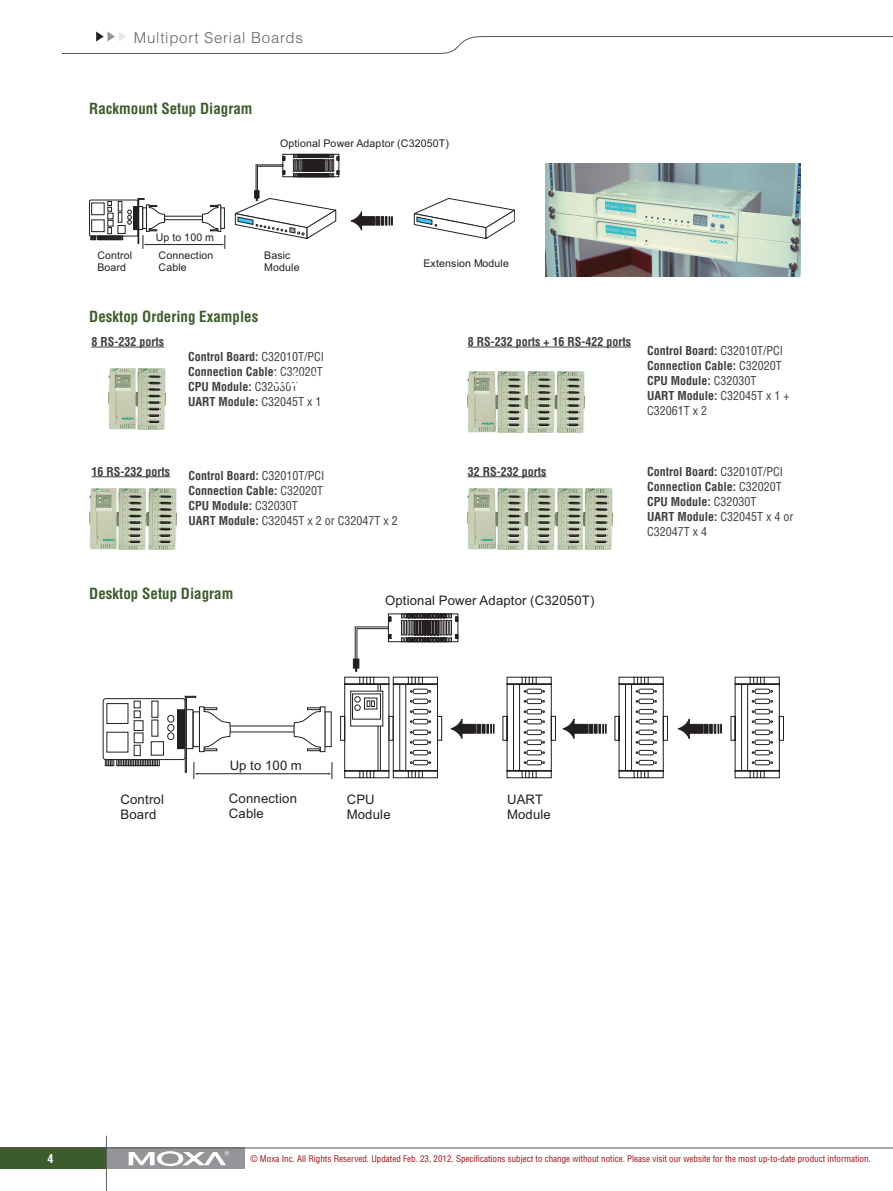
<style>
.page{position:relative;width:893px;height:1191px;background:#fff}
.page>*{position:absolute;margin:0;border:0;box-sizing:border-box;transform-origin:0 0}
.t1{font:700 condensed 15px "Helvetica";color:#3c5d2b}
.t2{font:300 15px "Helvetica";letter-spacing:.05em;color:#636366}
.t3{font:13.2px/14.7px "Arial";letter-spacing:.015em;color:#231f20}
.copy_bold_regular{font:700 condensed 12px "Helvetica";color:#3e3e3f}
.copy_bold_regular-2{font:condensed 12px/15px "Helvetica";color:#3e3e3f}
.t4{font:700 condensed 12px "Helvetica";color:#fff}
.t5{font:10.65px/11.9px "Arial";letter-spacing:.015em;color:#231f20}
.certification_notice{font:condensed 9px "Helvetica";color:#9a1317}
.s1{font-weight:400}
.s2{font-weight:700}
</style>
<div class="page">
<div style="left:0;top:1147px;width:106px;height:22px;background:#3c5d2b"></div>
<div style="left:106px;top:1147px;width:138px;height:22px;background:#939598"></div>
<hr style="left:0;top:1147px;width:893px;height:1px;background:#57585a">
<svg style="left:129px;top:1151px;width:100px;height:15px"></svg>
<hr style="left:106px;top:1135px;width:1px;height:56px;background:#59595c">
<svg style="left:61px;top:32px;width:832px;height:22px"></svg>
<hr style="left:91px;top:347px;width:73px;height:1px;background:#3e3e3f">
<hr style="left:91px;top:476px;width:79px;height:1px;background:#3e3e3f">
<hr style="left:468px;top:347px;width:163px;height:1px;background:#3e3e3f">
<hr style="left:468px;top:476px;width:78px;height:1px;background:#3e3e3f">
<svg style="left:89px;top:154px;width:426px;height:95px"></svg>
<img style="left:546px;top:163px;width:255px;height:113px">
<svg style="left:563px;top:718px;width:43px;height:21px"></svg>
<svg style="left:678px;top:718px;width:43px;height:21px"></svg>
<svg style="left:502px;top:676px;width:54px;height:102px"></svg>
<svg style="left:614px;top:676px;width:54px;height:102px"></svg>
<svg style="left:730px;top:676px;width:54px;height:102px"></svg>
<svg style="left:103px;top:696px;width:230px;height:83px"></svg>
<div style="left:388px;top:613px;width:70px;height:29px;border:1px solid #231f20"></div>
<svg style="left:340px;top:614px;width:154px;height:164px"></svg>
<img style="left:89px;top:488px;width:87px;height:61px">
<img style="left:468px;top:371px;width:116px;height:61px">
<img style="left:468px;top:488px;width:144px;height:61px">
<img style="left:109px;top:368px;width:57px;height:61px">
<p class="t2" style="left:134px;top:29px;width:171px">Multiport Serial Boards</p>
<p class="t1" style="left:89px;top:99px;width:165px">Rackmount Setup Diagram</p>
<p class="t5" style="left:280px;top:137px;width:170px">Optional Power Adaptor (C32050T)</p>
<p class="t5" style="left:156px;top:232px;width:60px">Up to 100 m</p>
<p class="t5" style="left:97px;top:249px;width:36px">Control<br>Board</p>
<p class="t5" style="left:159px;top:249px;width:56px">Connection<br>Cable</p>
<p class="t5" style="left:264px;top:249px;width:37px">Basic<br>Module</p>
<p class="t5" style="left:423px;top:258px;width:87px">Extension Module</p>
<p class="t1" style="left:89px;top:307px;width:171px">Desktop Ordering Examples</p>
<p class="copy_bold_regular" style="left:91px;top:334px;width:74px">8 RS-232 ports</p>
<p class="copy_bold_regular" style="left:188px;top:349px;width:138px">Control Board: <span class="s1">C32010T/PCI</span></p>
<p class="copy_bold_regular" style="left:188px;top:364px;width:136px">Connection Cable: <span class="s1">C32020T</span></p>
<p class="copy_bold_regular" style="left:188px;top:379px;width:111px">CPU Module: <span class="s1">C32030T</span></p>
<p class="copy_bold_regular" style="left:188px;top:394px;width:135px">UART Module: <span class="s1">C32045T x 1</span></p>
<p class="copy_bold_regular" style="left:468px;top:334px;width:165px">8 RS-232 ports + 16 RS-422 ports</p>
<p class="copy_bold_regular" style="left:647px;top:343px;width:138px">Control Board: <span class="s1">C32010T/PCI</span></p>
<p class="copy_bold_regular" style="left:647px;top:358px;width:136px">Connection Cable: <span class="s1">C32020T</span></p>
<p class="copy_bold_regular" style="left:647px;top:373px;width:111px">CPU Module: <span class="s1">C32030T</span></p>
<p class="copy_bold_regular-2" style="left:647px;top:388px;width:144px"><span class="s2">UART Module:</span> C32045T x 1 +<br>C32061T x 2</p>
<p class="copy_bold_regular" style="left:91px;top:464px;width:80px">16 RS-232 ports</p>
<p class="copy_bold_regular" style="left:189px;top:468px;width:138px">Control Board: <span class="s1">C32010T/PCI</span></p>
<p class="copy_bold_regular" style="left:189px;top:483px;width:136px">Connection Cable: <span class="s1">C32020T</span></p>
<p class="copy_bold_regular" style="left:189px;top:498px;width:111px">CPU Module: <span class="s1">C32030T</span></p>
<p class="copy_bold_regular-2" style="left:189px;top:513px;width:211px"><span class="s2">UART Module:</span> C32045T x 2 or C32047T x 2</p>
<p class="copy_bold_regular" style="left:468px;top:464px;width:80px">32 RS-232 ports</p>
<p class="copy_bold_regular" style="left:647px;top:464px;width:138px">Control Board: <span class="s1">C32010T/PCI</span></p>
<p class="copy_bold_regular" style="left:647px;top:479px;width:136px">Connection Cable: <span class="s1">C32020T</span></p>
<p class="copy_bold_regular" style="left:647px;top:494px;width:111px">CPU Module: <span class="s1">C32030T</span></p>
<p class="copy_bold_regular-2" style="left:647px;top:508px;width:148px"><span class="s2">UART Module:</span> C32045T x 4 or<br>C32047T x 4</p>
<p class="t1" style="left:89px;top:584px;width:146px">Desktop Setup Diagram</p>
<p class="t3" style="left:385px;top:592px;width:211px">Optional Power Adaptor (C32050T)</p>
<p class="t3" style="left:230px;top:758px;width:74px">Up to 100 m</p>
<p class="t3" style="left:120px;top:792px;width:45px">Control<br>Board</p>
<p class="t3" style="left:229px;top:791px;width:70px">Connection<br>Cable</p>
<p class="t3" style="left:347px;top:792px;width:45px">CPU<br>Module</p>
<p class="t3" style="left:507px;top:792px;width:45px">UART<br>Module</p>
<p class="t4" style="left:47px;top:1151px;width:8px">4</p>
<p class="certification_notice" style="left:250px;top:1153px;width:622px">© Moxa Inc. All Rights Reserved. Updated Feb. 23, 2012. Specifications subject to change without notice. Please visit our website for the most up-to-date product information.</p>
</div>
